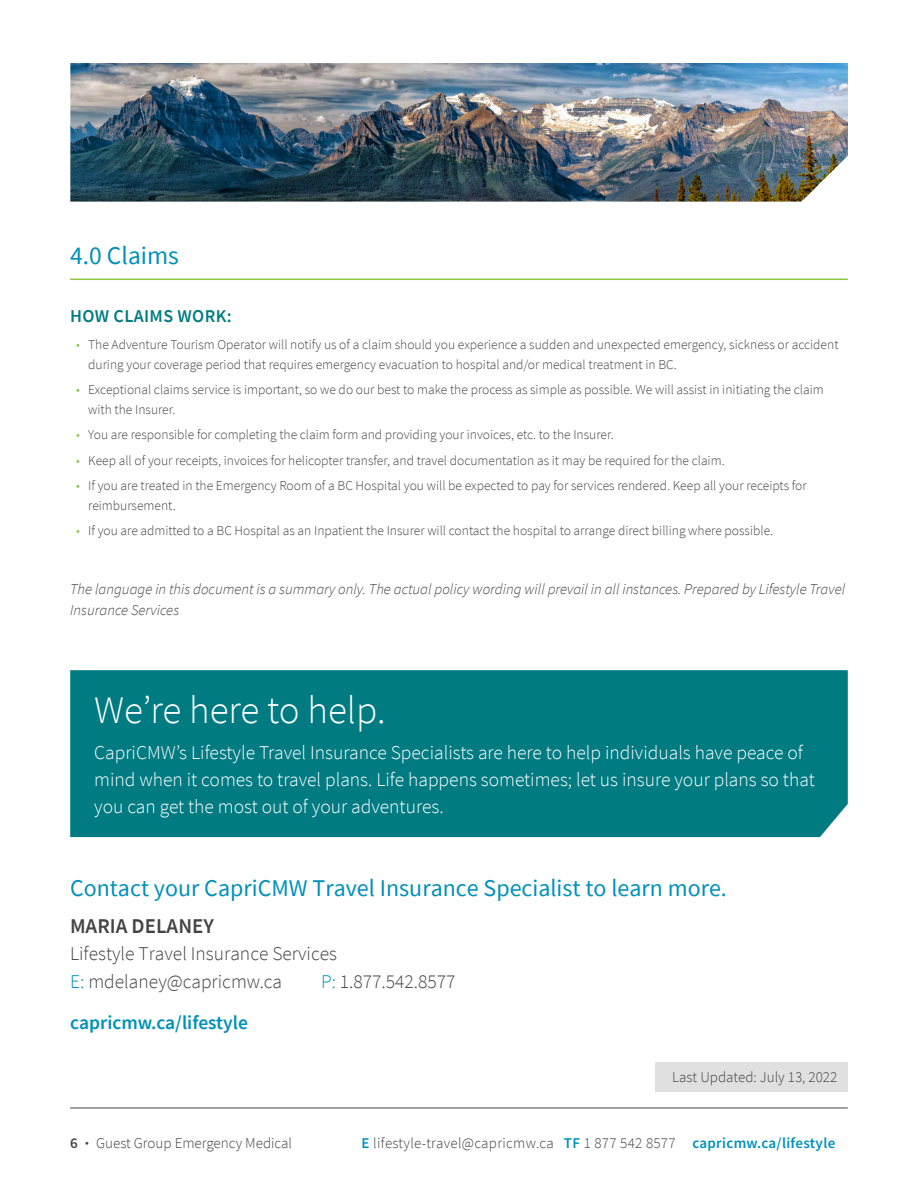
<style>
.page{position:relative;width:918px;height:1188px;background:#fff}
.page>*{position:absolute;margin:0;border:0;box-sizing:border-box;transform-origin:0 0}
.t1{font:300 39px "Source Sans Pro";color:#fff}
.H3_-_Unlerline{font:25.5px "Source Sans Pro";color:#0090ba}
.Intro_text{font:24px "Source Sans Pro";color:#0090ba}
.Intro_text-2{font:600 21px "Source Sans Pro";color:#434343}
.Intro_text-3{font:300 19.5px/27px "Source Sans Pro";color:#fff}
.Intro_text-4{font:300 19.5px "Source Sans Pro";color:#434343}
.Intro_text-5{font:600 19.5px "Source Sans Pro";color:#0090ba}
.t2{font:600 18px "Source Sans Pro";letter-spacing:.02em;color:#007b82}
.body{font:italic 300 15px/21px "Source Sans Pro";color:#434343}
.body-2{font:300 15px "Source Sans Pro";letter-spacing:.02em;color:#434343}
.body-3{font:300 15px "Source Sans Pro";color:#434343}
.t3{font:300 13.5px/19.5px "Source Sans Pro";color:#434343}
.s1{color:#8bc63e}
.s2{color:#0090ba}
.s3{font-weight:600}
.s4{font-weight:700}
.s5{font-weight:600;color:#0090ba}
</style>
<div class="page">
<hr style="left:70px;top:1108px;width:778px;height:1px;background:#434343">
<img style="left:70px;top:63px;width:778px;height:139px">
<div style="left:655px;top:1062px;width:192px;height:29px;background:#e0e0e0"></div>
<div style="left:70px;top:670px;width:778px;height:167px;background:#007b82"></div>
<hr style="left:70px;top:279px;width:778px;height:1px;background:#8bc63e">
<p class="H3_-_Unlerline" style="left:70px;top:239px;width:110px">4.0 Claims</p>
<h4 class="t2" style="left:70px;top:305px;width:163px">HOW CLAIMS WORK:</h4>
<p class="t3" style="left:88px;top:335px;width:752px;text-indent:-12px"><span class="s1">•</span> The Adventure Tourism Operator will notify us of a claim should you experience a sudden and unexpected emergency, sickness or accident during your coverage period that requires emergency evacuation to hospital and/or medical treatment in BC.</p>
<p class="t3" style="left:88px;top:380px;width:737px;text-indent:-12px"><span class="s1">•</span> Exceptional claims service is important, so we do our best to make the process as simple as possible. We will assist in initiating the claim with the Insurer.</p>
<p class="t3" style="left:76px;top:425px;width:539px"><span class="s1">•</span> You are responsible for completing the claim form and providing your invoices, etc. to the Insurer.</p>
<p class="t3" style="left:76px;top:451px;width:650px"><span class="s1">•</span> Keep all of your receipts, invoices for helicopter transfer, and travel documentation as it may be required for the claim.</p>
<p class="t3" style="left:88px;top:476px;width:720px;text-indent:-12px"><span class="s1">•</span> If you are treated in the Emergency Room of a BC Hospital you will be expected to pay for services rendered. Keep all your receipts for reimbursement.</p>
<p class="t3" style="left:76px;top:521px;width:698px"><span class="s1">•</span> If you are admitted to a BC Hospital as an Inpatient the Insurer will contact the hospital to arrange direct billing where possible.</p>
<p class="body" style="left:70px;top:578px;width:777px">The language in this document is a summary only. The actual policy wording will prevail in all instances. Prepared by Lifestyle Travel<br>Insurance Services</p>
<h2 class="t1" style="left:94px;top:687px;width:293px">We’re here to help.</h2>
<p class="Intro_text-3" style="left:94px;top:739px;width:722px">CapriCMW’s Lifestyle Travel Insurance Specialists are here to help individuals have peace of mind when it comes to travel plans. Life happens sometimes; let us insure your plans so that you can get the most out of your adventures.</p>
<p class="Intro_text" style="left:70px;top:872px;width:658px">Contact your CapriCMW Travel Insurance Specialist to learn more.</p>
<p class="Intro_text-2" style="left:70px;top:912px;width:145px">MARIA DELANEY</p>
<p class="Intro_text-4" style="left:70px;top:942px;width:269px">Lifestyle Travel Insurance Services</p>
<p class="Intro_text-4" style="left:70px;top:970px;width:213px"><span class="s2">E:</span> mdelaney@capricmw.ca</p>
<p class="Intro_text-4" style="left:321px;top:970px;width:136px"><span class="s2">P:</span> 1.877.542.8577</p>
<p class="Intro_text-5" style="left:70px;top:1010px;width:179px">capricmw.ca/lifestyle</p>
<p class="body-3" style="left:70px;top:1134px;width:223px"><span class="s3">6</span> <span class="s4">·</span> Guest Group Emergency Medical</p>
<p class="body-3" style="left:672px;top:1068px;width:167px">Last Updated: July 13, 2022</p>
<p class="body-2" style="left:362px;top:1134px;width:475px"><span class="s5">E</span> lifestyle-travel@capricmw.ca <span class="s5">TF</span> 1 877 542 8577 <span class="s5">capricmw.ca/lifestyle</span></p>
</div>
